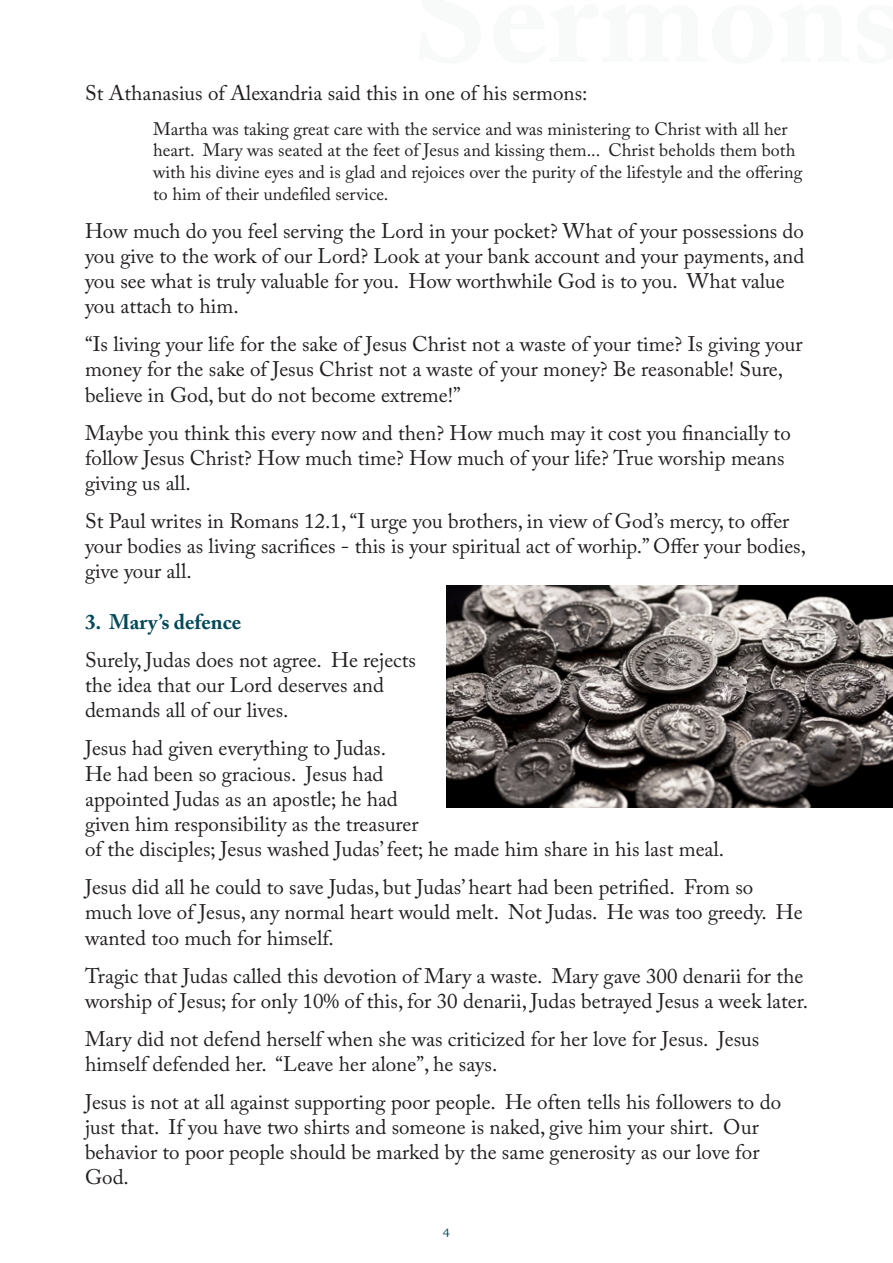
<style>
.page{position:relative;width:893px;height:1263px;background:#fff}
.page>*{position:absolute;margin:0;border:0;box-sizing:border-box;transform-origin:0 0}
.Text_2{font:21px/25.2px "Adobe Caslon Pro";color:#231f20}
.Side_title{font:700 21px "Adobe Caslon Pro";color:#034958}
.Indent{font:18px/21.6px "Adobe Caslon Pro";color:#231f20}
.t1{font:12px "Bookman Old Style";color:#034958}
</style>
<div class="page">
<img style="left:446px;top:585px;width:446px;height:223px">
<p class="Text_2" style="left:85px;top:81px;width:504px">St Athanasius of Alexandria said this in one of his sermons:</p>
<p class="Indent" style="left:153px;top:118px;width:651px">Martha was taking great care with the service and was ministering to Christ with all her heart. Mary was seated at the feet ofJesus and kissing them... Christ beholds them both with his divine eyes and is glad and rejoices over the purity of the lifestyle and the offering to him of their undefiled service.</p>
<p class="Text_2" style="left:85px;top:218px;width:721px">How much do you feel serving the Lord in your pocket? What of your possessions do you give to the work of our Lord? Look at your bank account and your payments, and you see what is truly valuable for you. How worthwhile God is to you. What value you attach to him.</p>
<p class="Text_2" style="left:85px;top:331px;width:719px">“Is living your life for the sake ofJesus Christ not a waste of your time? Is giving your money for the sake ofJesus Christ not a waste of your money? Be reasonable! Sure, believe in God, but do not become extreme “!</p>
<p class="Text_2" style="left:85px;top:420px;width:707px">Maybe you think this every now and then? How much may it cost you financially to follow Jesus Christ? How much time? How much of your life? True worship means giving us all.</p>
<p class="Text_2" style="left:85px;top:508px;width:722px">St Paul writes in Romans 12.1, I“ urge you brothers in, view of God s’ mercy to, offer your bodies as living sacrifices - this is your spiritual act of worhip ” . Offer your bodies, give your all.</p>
<p class="Side_title" style="left:85px;top:609px;width:158px">3. Mary s’ defence</p>
<p class="Text_2" style="left:85px;top:647px;width:333px">Surely, Judas does not agree. He rejects the idea that our Lord deserves and demands all of our lives.</p>
<p class="Text_2" style="left:85px;top:735px;width:641px">Jesus had given everything to Judas.<br>He had been so gracious. Jesus had<br>appointed Judas as an apostle; he had<br>given him responsibility as the treasurer<br>of the disciples; Jesus washed Judas’feet; he made him share in his last meal.</p>
<p class="Text_2" style="left:85px;top:874px;width:719px">Jesus did all he could to save Judas, but Judas’heart had been petrified. From so much love ofJesus, any normal heart would melt. Not Judas. He was too greedy. He wanted too much for himself.</p>
<p class="Text_2" style="left:85px;top:963px;width:724px">Tragic that Judas called this devotion of Mary a waste. Mary gave 300 denarii for the worship ofJesus; for only 10% of this, for 30 denarii, Judas betrayed Jesus a week later.</p>
<p class="Text_2" style="left:85px;top:1026px;width:676px">Mary did not defend herself when she was criticized for her love for Jesus. Jesus himself defended her. “Leave her alone ,” he says.</p>
<p class="Text_2" style="left:85px;top:1089px;width:698px">Jesus is not at all against supporting poor people. He often tells his followers to do just that. If you have two shirts and someone is naked, give him your shirt. Our behavior to poor people should be marked by the same generosity as our love for God.</p>
<p class="t1" style="left:443px;top:1225px;width:9px">4</p>
</div>
